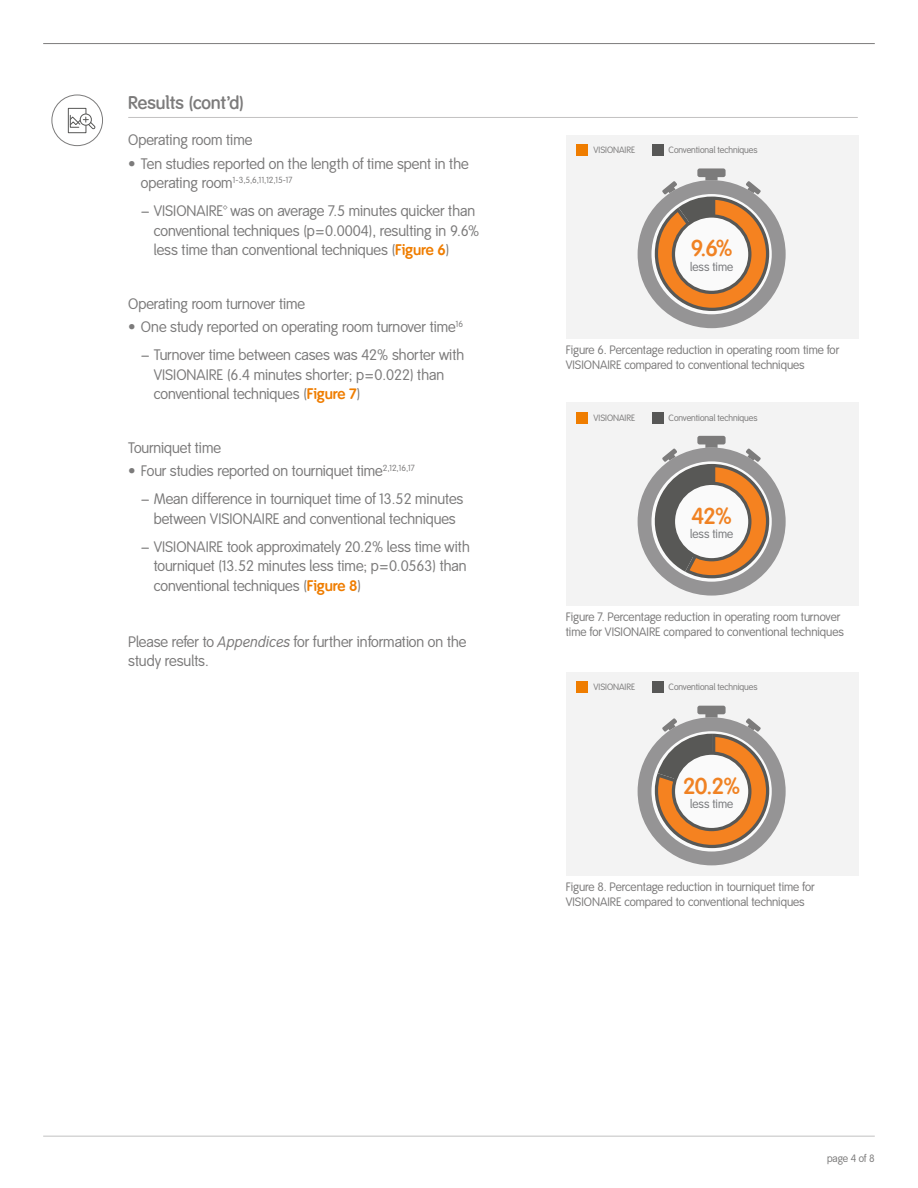
<style>
.page{position:relative;width:918px;height:1188px;background:#fff}
.page>*{position:absolute;margin:0;border:0;box-sizing:border-box;transform-origin:0 0}
.t1{font:600 22.8px "Smith&Nephew";color:#f08223}
.Heading_5__Grey_unde{font:600 18px "Smith&Nephew";color:#7c7b7b}
.Body_10pt{font:15px/19.5px "Smith&Nephew";color:#7c7b7b}
.Captions{font:15px "Smith&Nephew";color:#7c7b7b}
.Captions-2{font:12px/15px "Smith&Nephew";color:#7c7b7b}
.t2{font:12px "Smith&Nephew";color:#77787b}
.Page_footers{font:10.5px "Smith&Nephew";letter-spacing:-.015em;color:#7c7b7b}
.Captions-3{font:9px "Smith&Nephew";color:#7c7b7b}
.t3{font:8.7px "Smith&Nephew";letter-spacing:-.04em;color:#7c7b7b}
.s1{font-size:15px}
.s2{font-weight:700;color:#ef7d00}
.s3{font-style:italic}
</style>
<div class="page">
<hr style="left:128px;top:117px;width:730px;height:1px;background:#c2c1c1">
<svg style="left:52px;top:95px;width:51px;height:51px"></svg>
<svg style="left:55px;top:98px;width:45px;height:45px"></svg>
<div style="left:52px;top:95px;width:51px;height:51px;border:1px solid #7c7b7b;border-radius:50%"></div>
<div style="left:566px;top:135px;width:292px;height:204px;background:#f3f3f3"></div>
<div style="left:638px;top:180px;width:148px;height:148px;background:#959495;border-radius:50%"></div>
<svg style="left:653px;top:168px;width:118px;height:145px"></svg>
<div style="left:673px;top:216px;width:77px;height:76px;background:#fafafa;border-radius:50%"></div>
<div style="left:672px;top:214px;width:79px;height:80px;border:3px solid #585856;border-radius:50%"></div>
<div style="left:577px;top:145px;width:11px;height:11px;background:#ef7d00"></div>
<div style="left:652px;top:145px;width:11px;height:11px;background:#575756"></div>
<div style="left:566px;top:402px;width:292px;height:204px;background:#f3f3f3"></div>
<div style="left:638px;top:448px;width:148px;height:148px;background:#959495;border-radius:50%"></div>
<svg style="left:647px;top:436px;width:124px;height:144px"></svg>
<div style="left:673px;top:483px;width:77px;height:77px;background:#fafafa;border-radius:50%"></div>
<div style="left:672px;top:482px;width:79px;height:79px;border:3px solid #585856;border-radius:50%"></div>
<div style="left:577px;top:412px;width:11px;height:11px;background:#ef7d00"></div>
<div style="left:652px;top:412px;width:11px;height:11px;background:#575756"></div>
<div style="left:566px;top:672px;width:292px;height:204px;background:#f3f3f3"></div>
<div style="left:638px;top:717px;width:148px;height:148px;background:#959495;border-radius:50%"></div>
<svg style="left:653px;top:706px;width:118px;height:144px"></svg>
<div style="left:673px;top:753px;width:77px;height:77px;background:#fafafa;border-radius:50%"></div>
<div style="left:672px;top:752px;width:79px;height:79px;border:3px solid #585856;border-radius:50%"></div>
<div style="left:577px;top:682px;width:11px;height:11px;background:#ef7d00"></div>
<div style="left:652px;top:682px;width:11px;height:11px;background:#575756"></div>
<hr style="left:43px;top:43px;width:832px;height:1px;background:#7c7b7b">
<hr style="left:43px;top:1136px;width:832px;height:1px;background:#c2c1c1">
<p class="Heading_5__Grey_unde" style="left:128px;top:92px;width:117px">Results (cont’d)</p>
<p class="Captions" style="left:128px;top:131px;width:126px">Operating room time</p>
<p class="Body_10pt" style="left:128px;top:154px;width:342px">• Ten studies reported on the length of time spent in the</p>
<p class="t3" style="left:141px;top:175px;width:153px"><span class="s1">operating room</span>1-3,5,6,11,12,15-17</p>
<p class="Body_10pt" style="left:154px;top:202px;width:327px;text-indent:-13px">− VISIONAIRE™ was on average 7.5 minutes quicker than conventional techniques (p=0.0004), resulting in 9.6% less time than conventional techniques (<span class="s2">Figure 6</span>)</p>
<p class="Captions" style="left:128px;top:295px;width:178px">Operating room turnover time</p>
<p class="Body_10pt" style="left:128px;top:318px;width:336px">• One study reported on operating room turnover time<sup>16</sup></p>
<p class="Body_10pt" style="left:154px;top:346px;width:312px;text-indent:-13px">− Turnover time between cases was 42% shorter with<br>VISIONAIRE (6.4 minutes shorter; p=0.022) than conventional techniques (<span class="s2">Figure 7</span>)</p>
<p class="Captions" style="left:128px;top:439px;width:94px">Tourniquet time</p>
<p class="Body_10pt" style="left:128px;top:462px;width:288px">• Four studies reported on tourniquet time<sup>2,12,16,17</sup></p>
<p class="Body_10pt" style="left:141px;top:490px;width:324px;text-align:center">− Mean difference in tourniquet time of 13.52 minutes between VISIONAIRE and conventional techniques</p>
<p class="Body_10pt" style="left:154px;top:537px;width:318px;text-indent:-13px">− VISIONAIRE took approximately 20.2% less time with tourniquet (13.52 minutes less time; p=0.0563) than conventional techniques (<span class="s2">Figure 8</span>)</p>
<p class="Body_10pt" style="left:128px;top:632px;width:340px">Please refer to <span class="s3">Appendices</span> for further information on the study results.</p>
<p class="Captions-3" style="left:593px;top:145px;width:43px">VISIONAIRE</p>
<p class="Captions-3" style="left:669px;top:145px;width:90px">Conventional techniques</p>
<p class="t1" style="left:691px;top:235px;width:44px">9.6%</p>
<p class="t2" style="left:690px;top:260px;width:45px">less time</p>
<p class="Captions-2" style="left:566px;top:342px;width:275px">Figure 6. Percentage reduction in operating room time for<br>VISIONAIRE compared to conventional techniques</p>
<p class="Captions-3" style="left:593px;top:412px;width:43px">VISIONAIRE</p>
<p class="Captions-3" style="left:669px;top:412px;width:90px">Conventional techniques</p>
<p class="t1" style="left:691px;top:503px;width:42px">42%</p>
<p class="t2" style="left:690px;top:527px;width:45px">less time</p>
<p class="Captions-2" style="left:566px;top:610px;width:280px">Figure 7. Percentage reduction in operating room turnover time for VISIONAIRE compared to conventional techniques</p>
<p class="Captions-3" style="left:593px;top:682px;width:43px">VISIONAIRE</p>
<p class="Captions-3" style="left:669px;top:682px;width:90px">Conventional techniques</p>
<p class="t1" style="left:683px;top:772px;width:59px">20.2%</p>
<p class="t2" style="left:690px;top:797px;width:45px">less time</p>
<p class="Captions-2" style="left:566px;top:879px;width:251px">Figure 8. Percentage reduction in tourniquet time for<br>VISIONAIRE compared to conventional techniques</p>
<p class="Page_footers" style="left:827px;top:1152px;width:49px">page 4 of 8</p>
</div>
